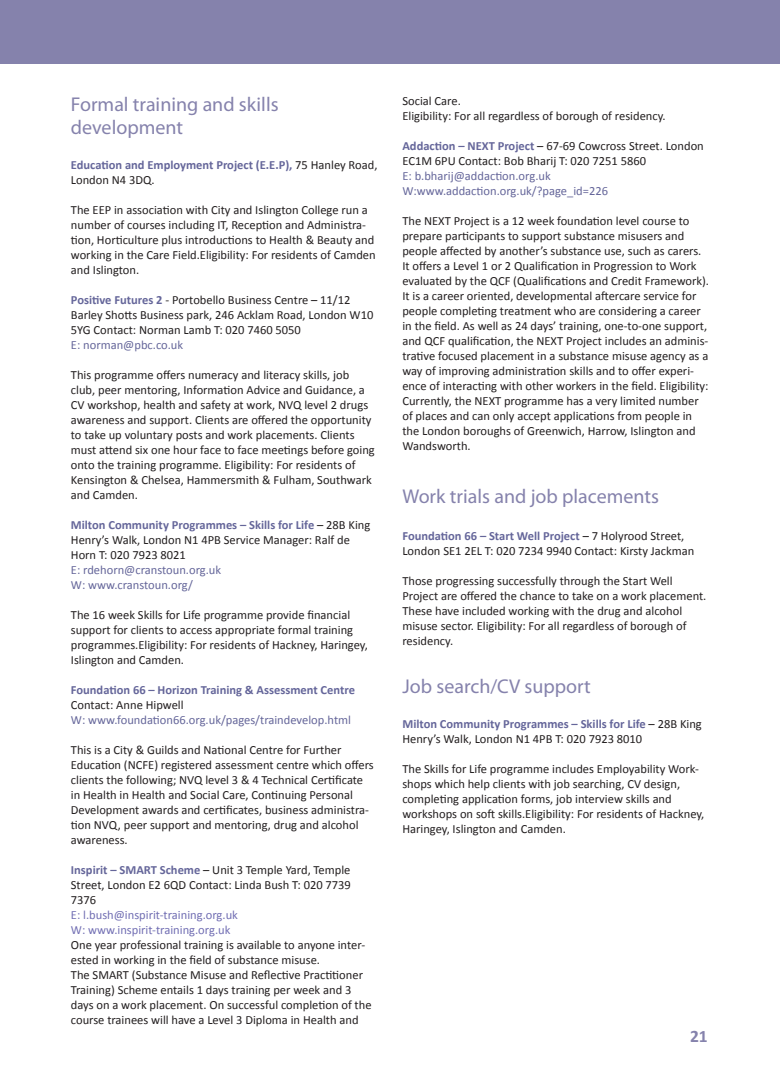
<style>
.page{position:relative;width:780px;height:1088px;background:#fff}
.page>*{position:absolute;margin:0;border:0;box-sizing:border-box;transform-origin:0 0}
.t1{font:20px/22.5px "Myriad Pro";color:#8582ac}
.t2{font:700 17.5px "Calibri";color:#8582ac}
.t3{font:12.5px/15px "Calibri";color:#231f20}
.t4{font:12.5px/15px "Calibri";color:#65669a}
.t5{font:700 12.5px/15px "Calibri";color:#65669a}
.t6{font:12.5px/15px "Calibri";color:#716eb3}
.s1{font-weight:400;color:#231f20}
.s2{font-weight:700;color:#65669a}
</style>
<div class="page">
<div style="left:0;top:0;width:780px;height:64px;background:#8582ac"></div>
<h1 class="t1" style="left:71px;top:93px;width:209px">Formal training and skills development</h1>
<p class="t5" style="left:71px;top:157px;width:308px">Education and Employment Project (E.E.P), <span class="s1">75 Hanley Road,<br>London N4 3DQ.</span></p>
<p class="t3" style="left:71px;top:202px;width:306px">The EEP in association with City and Islington College run a number of courses including IT, Reception and Administra&shy;tion, Horticulture plus introductions to Health &amp; Beauty and working in the Care Field.Eligibility: For residents of Camden and Islington.</p>
<p class="t3" style="left:71px;top:292px;width:304px"><span class="s2">Positive Futures 2</span> - Portobello Business Centre – 11/12<br>Barley Shotts Business park, 246 Acklam Road, London W10<br>5YG Contact: Norman Lamb T: 020 7460 5050</p>
<p class="t4" style="left:71px;top:337px;width:114px">E: norman@pbc.co.uk</p>
<p class="t3" style="left:71px;top:367px;width:305px">This programme offers numeracy and literacy skills, job club, peer mentoring, Information Advice and Guidance, a CV workshop, health and safety at work, NVQ level 2 drugs awareness and support. Clients are offered the opportunity to take up voluntary posts and work placements. Clients must attend six one hour face to face meetings before going onto the training programme. Eligibility: For residents of Kensington &amp; Chelsea, Hammersmith &amp; Fulham, Southwark and Camden.</p>
<p class="t3" style="left:71px;top:517px;width:301px"><span class="s2">Milton Community Programmes – Skills for Life</span> – 28B King<br>Henry’s Walk, London N1 4PB Service Manager: Ralf de<br>Horn T: 020 7923 8021</p>
<p class="t4" style="left:71px;top:562px;width:152px">E: rdehorn@cranstoun.org.uk<br>W: www.cranstoun.org/</p>
<p class="t3" style="left:71px;top:607px;width:298px">The 16 week Skills for Life programme provide financial support for clients to access appropriate formal training programmes.Eligibility: For residents of Hackney, Haringey, Islington and Camden.</p>
<p class="t5" style="left:71px;top:682px;width:285px">Foundation 66 – Horizon Training &amp; Assessment Centre</p>
<p class="t3" style="left:71px;top:697px;width:114px">Contact: Anne Hipwell</p>
<p class="t4" style="left:71px;top:712px;width:281px">W: www.foundation66.org.uk/pages/traindevelop.html</p>
<p class="t3" style="left:71px;top:742px;width:304px">This is a City &amp; Guilds and National Centre for Further Education (NCFE) registered assessment centre which offers clients the following; NVQ level 3 &amp; 4 Technical Certificate in Health in Health and Social Care, Continuing Personal Development awards and certificates, business administra&shy;tion NVQ, peer support and mentoring, drug and alcohol awareness.</p>
<p class="t3" style="left:71px;top:862px;width:281px;text-align:justify"><span class="s2">Inspirit – SMART Scheme</span> – Unit 3 Temple Yard, Temple Street, London E2 6QD Contact: Linda Bush T: 020 7739<br>7376</p>
<p class="t6" style="left:71px;top:907px;width:168px">E: l.bush@inspirit-training.org.uk<br>W: www.inspirit-training.org.uk</p>
<p class="t3" style="left:71px;top:937px;width:302px">One year professional training is available to anyone inter&shy;ested in working in the field of substance misuse.<br>The SMART (Substance Misuse and Reflective Practitioner Training) Scheme entails 1 days training per week and 3 days on a work placement. On successful completion of the course trainees will have a Level 3 Diploma in Health and</p>
<p class="t3" style="left:402px;top:93px;width:265px">Social Care.<br>Eligibility: For all regardless of borough of residency.</p>
<p class="t3" style="left:402px;top:138px;width:303px"><span class="s2">Addaction – NEXT Project</span> – 67-69 Cowcross Street. London<br>EC1M 6PU Contact: Bob Bharij T: 020 7251 5860</p>
<p class="t4" style="left:402px;top:168px;width:207px">E: b.bharij@addaction.org.uk<br>W:www.addaction.org.uk/?page_id=226</p>
<p class="t3" style="left:402px;top:213px;width:308px">The NEXT Project is a 12 week foundation level course to prepare participants to support substance misusers and people affected by another’s substance use, such as carers.<br>It offers a Level 1 or 2 Qualification in Progression to Work evaluated by the QCF (Qualifications and Credit Framework).<br>It is a career oriented, developmental aftercare service for people completing treatment who are considering a career in the field. As well as 24 days’ training, one-to-one support, and QCF qualification, the NEXT Project includes an adminis&shy;trative focused placement in a substance misuse agency as a way of improving administration skills and to offer experi&shy;ence of interacting with other workers in the field. Eligibility:<br>Currently, the NEXT programme has a very limited number of places and can only accept applications from people in the London boroughs of Greenwich, Harrow, Islington and Wandsworth.</p>
<h1 class="t1" style="left:402px;top:484px;width:258px">Work trials and job placements</h1>
<p class="t3" style="left:402px;top:528px;width:293px"><span class="s2">Foundation 66 – Start Well Project</span> – 7 Holyrood Street,<br>London SE1 2EL T: 020 7234 9940 Contact: Kirsty Jackman</p>
<p class="t3" style="left:402px;top:573px;width:305px">Those progressing successfully through the Start Well Project are offered the chance to take on a work placement.<br>These have included working with the drug and alcohol misuse sector. Eligibility: For all regardless of borough of residency.</p>
<h1 class="t1" style="left:402px;top:674px;width:190px">Job search/CV support</h1>
<p class="t3" style="left:402px;top:716px;width:301px"><span class="s2">Milton Community Programmes – Skills for Life</span> – 28B King<br>Henry’s Walk, London N1 4PB T: 020 7923 8010</p>
<p class="t3" style="left:402px;top:761px;width:303px">The Skills for Life programme includes Employability Work&shy;shops which help clients with job searching, CV design, completing application forms, job interview skills and workshops on soft skills.Eligibility: For residents of Hackney, Haringey, Islington and Camden.</p>
<h2 class="t2" style="left:690px;top:1025px;width:19px">21</h2>
</div>
